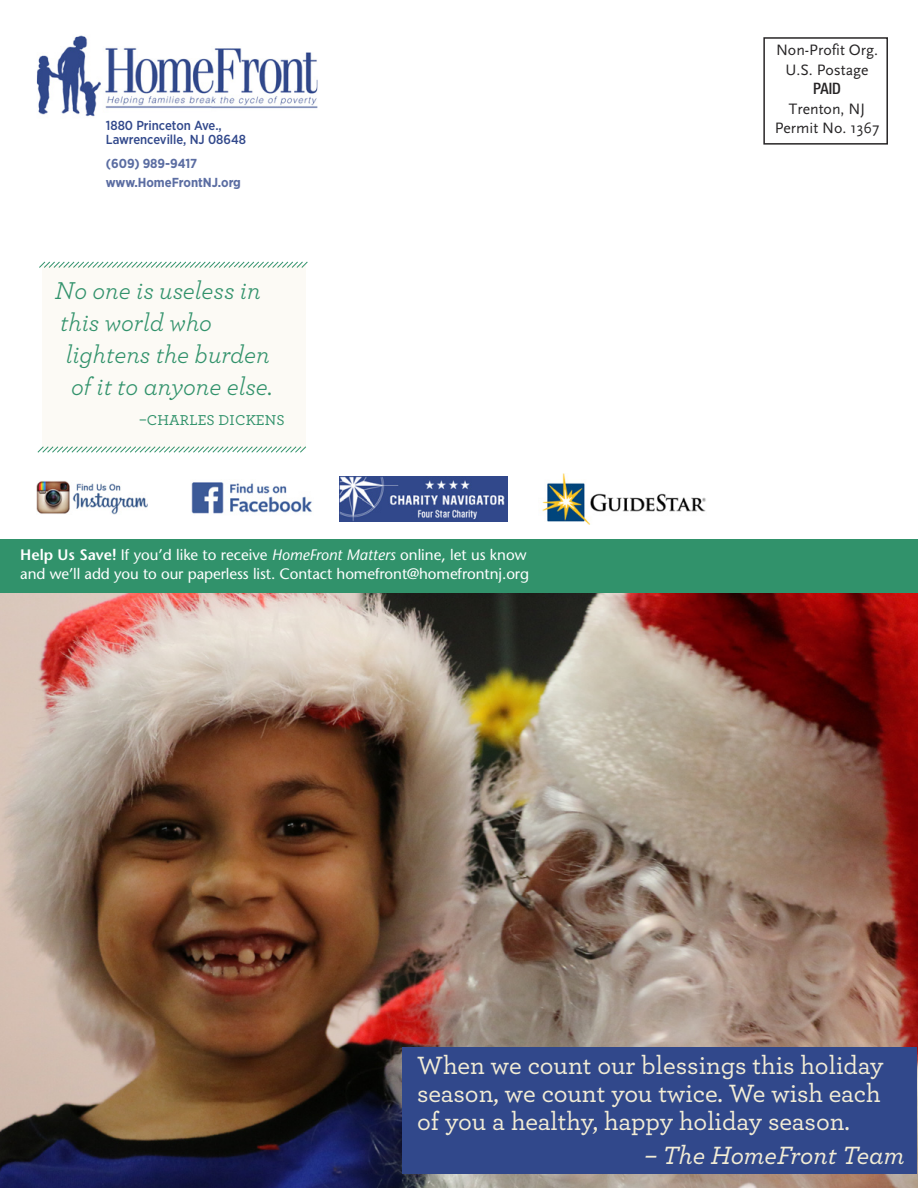
<style>
.page{position:relative;width:918px;height:1188px;background:#fff}
.page>*{position:absolute;margin:0;border:0;box-sizing:border-box;transform-origin:0 0}
.t1{font:500 26.25px/27.9px "Archer";letter-spacing:-.01em;color:#f2ecd5;text-align:justify}
.t2{font:italic 500 26.25px "Archer";color:#f2ecd5}
.t3{font:italic 25.5px/32px "Archer";color:#31926b}
.t4{font:15.75px "Scala Sans";color:#272526}
.t5{font:500 condensed 15.75px "Helvetica Neue";color:#272526}
.t6{font:15.15px/18.9px "Stone Sans";letter-spacing:-.005em;color:#fff}
.t7{font:500 15px "Archer";letter-spacing:.01em;color:#31926b}
.t8{font:500 13.05px/14.1px "Gotham Narrow";letter-spacing:-.005em;color:#31488b}
.t9{font:700 13.05px/19.5px "Gotham Narrow";letter-spacing:-.005em;color:#5b6da2}
.s1{font-weight:600}
.s2{font-style:italic}
</style>
<div class="page">
<img style="left:37px;top:35px;width:280px;height:82px">
<div style="left:763px;top:37px;width:125px;height:108px;border:2px solid #272526"></div>
<div style="left:0;top:539px;width:918px;height:54px;background:#31926b"></div>
<div style="left:42px;top:265px;width:264px;height:183px;background:#fcfaf5"></div>
<img style="left:191px;top:482px;width:121px;height:32px">
<img style="left:37px;top:481px;width:111px;height:33px">
<svg style="left:37px;top:446px;width:269px;height:7px"></svg>
<svg style="left:39px;top:261px;width:269px;height:7px"></svg>
<img style="left:542px;top:474px;width:164px;height:50px">
<img style="left:339px;top:477px;width:168px;height:44px">
<img style="left:0;top:593px;width:917px;height:595px">
<div style="left:402px;top:1047px;width:515px;height:127px;background:#31488b"></div>
<p class="t8" style="left:106px;top:119px;width:142px">1880 Princeton Ave.,<br>Lawrenceville, NJ 08648</p>
<p class="t9" style="left:106px;top:154px;width:137px">(609) 989-9417 www.HomeFrontNJ.org</p>
<p class="t3" style="left:55px;top:276px;width:207px">No one is useless in</p>
<p class="t3" style="left:60px;top:308px;width:153px">this world who</p>
<p class="t3" style="left:66px;top:340px;width:208px">lightens the burden of it to anyone else.</p>
<p class="t7" style="left:140px;top:415px;width:147px">–CHARLES DICKENS</p>
<p class="t6" style="left:20px;top:547px;width:510px"><span class="s1">Help Us Save!</span> If you’d like to receive <span class="s2">HomeFront Matters</span> online, let us know and we’ll add you to our paperless list. Contact homefront@homefrontnj.org</p>
<p class="t4" style="left:776px;top:41px;width:104px">Non-Profit Org.</p>
<p class="t4" style="left:785px;top:60px;width:85px">U.S. Postage</p>
<p class="t5" style="left:813px;top:83px;width:29px">PAID</p>
<p class="t4" style="left:789px;top:99px;width:78px">Trenton, NJ</p>
<p class="t4" style="left:775px;top:119px;width:106px">Permit No. 1367</p>
<p class="t1" style="left:417px;top:1054px;width:468px">When we count our blessings this holiday season, we count you twice. We wish each of you a healthy, happy holiday season.</p>
<p class="t2" style="left:645px;top:1145px;width:261px">– The HomeFront Team</p>
</div>
